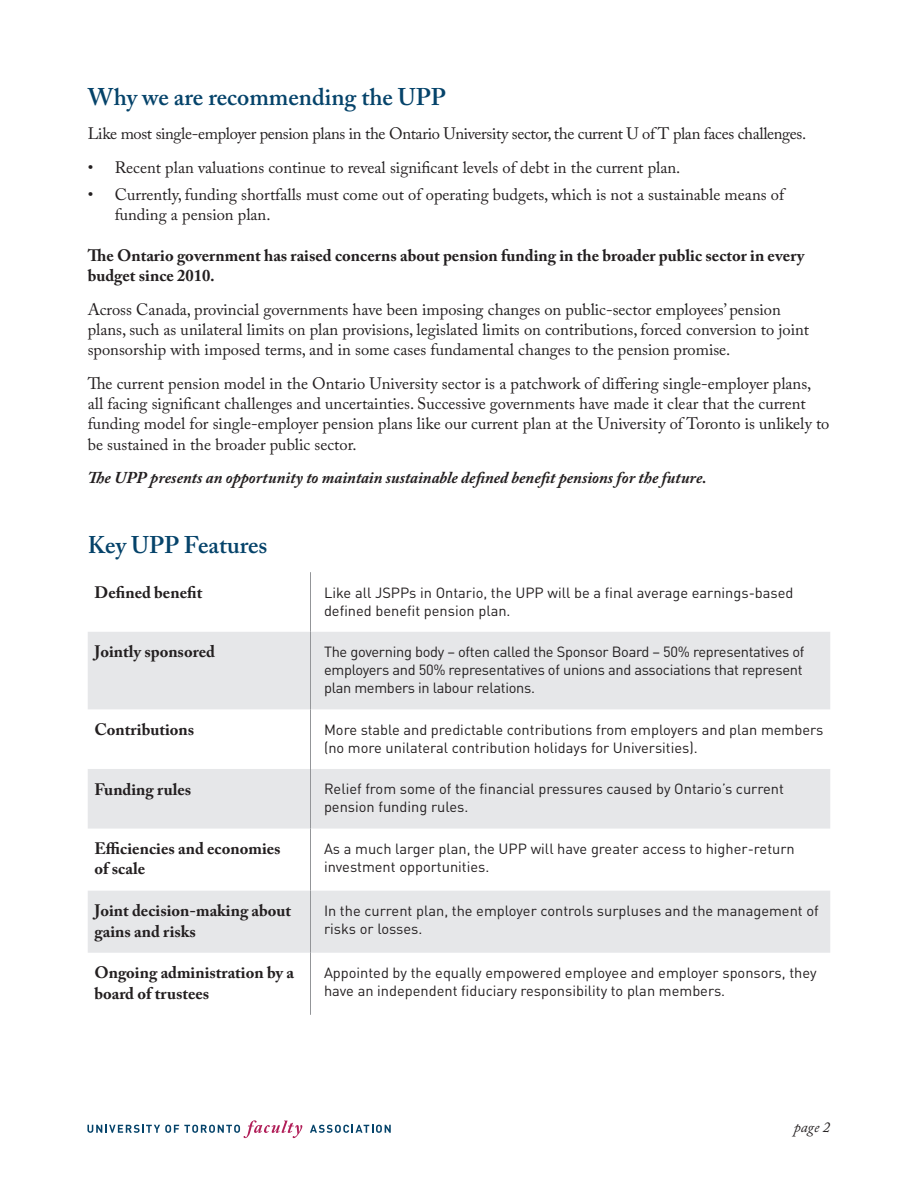
<style>
.page{position:relative;width:918px;height:1188px;background:#fff}
.page>*{position:absolute;margin:0;border:0;box-sizing:border-box;transform-origin:0 0}
.t1{font:600 24px "Adobe Caslon Pro";color:#05436a}
.t2{font:16.5px/20.2px "Adobe Caslon Pro";color:#231f20}
.t3{font:700 16.5px/20.2px "Adobe Caslon Pro";color:#231f20}
.t4{font:16.5px "Adobe Caslon Pro";letter-spacing:-.02em;color:#231f20}
.t5{font:italic 700 16.5px "Adobe Caslon Pro";color:#231f20}
.t6{font:italic 15px "Adobe Caslon Pro";color:#231f20}
.t7{font:14.7px/18px "DIN";color:#231f20}
.t8{font:14.7px/18px "DIN";letter-spacing:-.02em;color:#231f20}
</style>
<div class="page">
<svg style="left:310px;top:1125px;width:81px;height:8px"></svg>
<svg style="left:87px;top:1120px;width:215px;height:18px"></svg>
<svg style="left:88px;top:632px;width:742px;height:321px;fill:#e6e7e9"></svg>
<hr style="left:310px;top:632px;width:1px;height:77px;background:#939598">
<hr style="left:310px;top:769px;width:1px;height:60px;background:#939598">
<hr style="left:310px;top:829px;width:1px;height:62px;background:#939598">
<hr style="left:310px;top:953px;width:1px;height:62px;background:#939598">
<hr style="left:310px;top:572px;width:1px;height:60px;background:#939598">
<hr style="left:310px;top:709px;width:1px;height:60px;background:#939598">
<hr style="left:310px;top:891px;width:1px;height:62px;background:#939598">
<h1 class="t1" style="left:88px;top:83px;width:359px">Why we are recommending the UPP</h1>
<p class="t4" style="left:88px;top:124px;width:720px">Like most single-employer pension plans in the Ontario University sector, the current U of T plan faces challenges.</p>
<p class="t2" style="left:88px;top:157px;width:594px">• Recent plan valuations continue to reveal significant levels of debt in the current plan.</p>
<p class="t2" style="left:115px;top:184px;width:671px;text-indent:-27px">• Currently, funding shortfalls must come out of operating budgets, which is not a sustainable means of funding a pension plan.</p>
<p class="t3" style="left:88px;top:245px;width:718px">The Ontario government has raised concerns about pension funding in the broader public sector in every budget since 2010.</p>
<p class="t2" style="left:88px;top:299px;width:723px">Across Canada, provincial governments have been imposing changes on public-sector employees’ pension plans, such as unilateral limits on plan provisions, legislated limits on contributions, forced conversion to joint sponsorship with imposed terms, and in some cases fundamental changes to the pension promise.</p>
<p class="t2" style="left:88px;top:373px;width:743px">The current pension model in the Ontario University sector is a patchwork of differing single-employer plans, all facing significant challenges and uncertainties. Successive governments have made it clear that the current funding model for single-employer pension plans like our current plan at the University of Toronto is unlikely to be sustained in the broader public sector.</p>
<p class="t5" style="left:88px;top:468px;width:620px">The UPP presents an opportunity to maintain sustainable defined benefit pensions for the future.</p>
<h1 class="t1" style="left:88px;top:530px;width:181px">Key UPP Features</h1>
<p class="t3" style="left:94px;top:582px;width:109px">Defined benefit</p>
<p class="t7" style="left:324px;top:583px;width:471px">Like all JSPPs in Ontario, the UPP will be a final average earnings-based defined benefit pension plan.</p>
<p class="t3" style="left:94px;top:642px;width:122px">Jointly sponsored</p>
<p class="t8" style="left:324px;top:643px;width:482px">The governing body – often called the Sponsor Board – 50% representatives of employers and 50% representatives of unions and associations that represent plan members in labour relations.</p>
<p class="t3" style="left:94px;top:719px;width:101px">Contributions</p>
<p class="t7" style="left:324px;top:720px;width:501px">More stable and predictable contributions from employers and plan members (no more unilateral contribution holidays for Universities).</p>
<p class="t3" style="left:94px;top:779px;width:98px">Funding rules</p>
<p class="t7" style="left:324px;top:780px;width:461px">Relief from some of the financial pressures caused by Ontario’s current pension funding rules.</p>
<p class="t3" style="left:94px;top:838px;width:188px">Efficiencies and economies of scale</p>
<p class="t7" style="left:324px;top:839px;width:472px">As a much larger plan, the UPP will have greater access to higher-return investment opportunities.</p>
<p class="t3" style="left:94px;top:900px;width:198px">Joint decision-making about gains and risks</p>
<p class="t7" style="left:324px;top:901px;width:496px">In the current plan, the employer controls surpluses and the management of risks or losses.</p>
<p class="t3" style="left:94px;top:963px;width:201px">Ongoing administration by a board of trustees</p>
<p class="t7" style="left:324px;top:964px;width:494px">Appointed by the equally empowered employee and employer sponsors, they have an independent fiduciary responsibility to plan members.</p>
<p class="t6" style="left:794px;top:1118px;width:38px">page 2</p>
</div>
